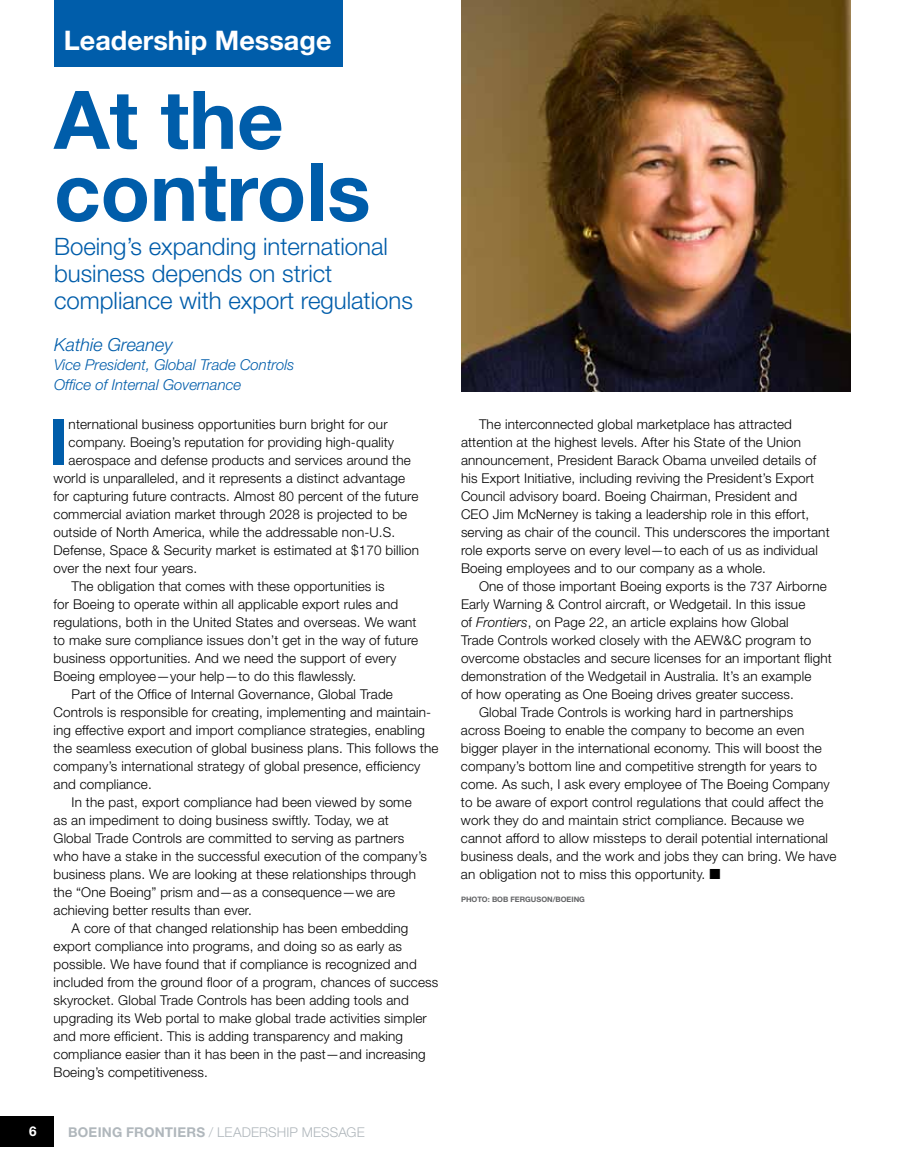
<style>
.page{position:relative;width:905px;height:1161px;background:#fff}
.page>*{position:absolute;margin:0;border:0;box-sizing:border-box;transform-origin:0 0}
.t1{font:700 81px/72px "Helvetica Neue";color:#005daa}
.t2{font:700 63.9px "Helvetica Neue";color:#005daa}
.t3{font:700 27px "Helvetica Neue";color:#fff}
.t4{font:300 24px/27px "Helvetica Neue";color:#005daa}
.t5{font:italic 300 18px "Helvetica Neue";color:#005daa}
.t6{font:italic 300 15px/19.5px "Helvetica Neue";color:#005daa}
.t7{font:300 13.5px/18px "Helvetica Neue";letter-spacing:.01em;color:#000}
.t8{font:300 13.5px "Helvetica Neue";letter-spacing:.01em;color:#b0b7bc}
.t9{font:700 13.5px "Helvetica Neue";color:#fff}
.t10{font:700 7.5px "Helvetica Neue";color:#636466}
.s1{font-weight:700}
.s2{font-style:italic}
</style>
<div class="page">
<div style="left:0;top:1116px;width:54px;height:31px;background:#000"></div>
<img style="left:461px;top:0;width:390px;height:391px">
<div style="left:54px;top:0;width:288px;height:67px;background:#005daa"></div>
<h3 class="t3" style="left:64px;top:24px;width:269px">Leadership Message</h3>
<h1 class="t1" style="left:54px;top:82px;width:318px">At the controls</h1>
<h3 class="t4" style="left:54px;top:233px;width:360px">Boeing’s expanding international business depends on strict compliance with export regulations</h3>
<h3 class="t5" style="left:54px;top:333px;width:120px">Kathie Greaney</h3>
<p class="t6" style="left:54px;top:355px;width:242px">Vice President, Global Trade Controls<br>Office of Internal Governance</p>
<h2 class="t2" style="left:49px;top:403px;width:20px">I</h2>
<p class="t7" style="left:69px;top:415px;width:320px">nternational business opportunities burn bright for our</p>
<p class="t7" style="left:69px;top:433px;width:327px">company. Boeing’s reputation for providing high-quality</p>
<p class="t7" style="left:69px;top:451px;width:344px">aerospace and defense products and services around the</p>
<p class="t7" style="left:54px;top:469px;width:353px">world is unparalleled, and it represents a distinct advantage</p>
<p class="t7" style="left:54px;top:487px;width:366px">for capturing future contracts. Almost 80 percent of the future</p>
<p class="t7" style="left:54px;top:505px;width:355px">commercial aviation market through 2028 is projected to be</p>
<p class="t7" style="left:54px;top:523px;width:343px">outside of North America, while the addressable non-U.S.</p>
<p class="t7" style="left:54px;top:541px;width:367px">Defense, Space &amp; Security market is estimated at $170 billion</p>
<p class="t7" style="left:54px;top:559px;width:145px">over the next four years.</p>
<p class="t7" style="left:71px;top:577px;width:314px">The obligation that comes with these opportunities is</p>
<p class="t7" style="left:54px;top:595px;width:346px">for Boeing to operate within all applicable export rules and</p>
<p class="t7" style="left:54px;top:613px;width:364px">regulations, both in the United States and overseas. We want</p>
<p class="t7" style="left:54px;top:631px;width:366px">to make sure compliance issues don’t get in the way of future</p>
<p class="t7" style="left:54px;top:649px;width:344px">business opportunities. And we need the support of every</p>
<p class="t7" style="left:54px;top:667px;width:304px">Boeing employee—your help—to do this flawlessly.</p>
<p class="t7" style="left:71px;top:685px;width:323px">Part of the Office of Internal Governance, Global Trade</p>
<p class="t7" style="left:54px;top:703px;width:379px">Controls is responsible for creating, implementing and maintain-</p>
<p class="t7" style="left:54px;top:721px;width:373px">ing effective export and import compliance strategies, enabling</p>
<p class="t7" style="left:54px;top:739px;width:386px">the seamless execution of global business plans. This follows the</p>
<p class="t7" style="left:54px;top:757px;width:368px">company’s international strategy of global presence, efficiency</p>
<p class="t7" style="left:54px;top:775px;width:100px">and compliance.</p>
<p class="t7" style="left:71px;top:793px;width:341px">In the past, export compliance had been viewed by some</p>
<p class="t7" style="left:54px;top:811px;width:337px">as an impediment to doing business swiftly. Today, we at</p>
<p class="t7" style="left:54px;top:829px;width:352px">Global Trade Controls are committed to serving as partners</p>
<p class="t7" style="left:54px;top:847px;width:375px">who have a stake in the successful execution of the company’s</p>
<p class="t7" style="left:54px;top:865px;width:364px">business plans. We are looking at these relationships through</p>
<p class="t7" style="left:54px;top:883px;width:343px">the “One Boeing” prism and—as a consequence—we are</p>
<p class="t7" style="left:54px;top:901px;width:200px">achieving better results than ever.</p>
<p class="t7" style="left:71px;top:919px;width:338px">A core of that changed relationship has been embedding</p>
<p class="t7" style="left:54px;top:937px;width:350px">export compliance into programs, and doing so as early as</p>
<p class="t7" style="left:54px;top:955px;width:365px">possible. We have found that if compliance is recognized and</p>
<p class="t7" style="left:54px;top:973px;width:386px">included from the ground floor of a program, chances of success</p>
<p class="t7" style="left:54px;top:991px;width:357px">skyrocket. Global Trade Controls has been adding tools and</p>
<p class="t7" style="left:54px;top:1009px;width:375px">upgrading its Web portal to make global trade activities simpler</p>
<p class="t7" style="left:54px;top:1027px;width:351px">and more efficient. This is adding transparency and making</p>
<p class="t7" style="left:54px;top:1045px;width:373px">compliance easier than it has been in the past—and increasing</p>
<p class="t7" style="left:54px;top:1063px;width:156px">Boeing’s competitiveness.</p>
<p class="t9" style="left:29px;top:1123px;width:9px">6</p>
<p class="t8" style="left:68px;top:1124px;width:298px"><span class="s1">BOEING FRONTIERS</span> / LEADERSHIP MESSAGE</p>
<p class="t7" style="left:461px;top:415px;width:370px;text-indent:18px">The interconnected global marketplace has attracted attention at the highest levels. After his State of the Union announcement, President Barack Obama unveiled details of his Export Initiative, including reviving the President’s Export Council advisory board. Boeing Chairman, President and<br>CEO Jim McNerney is taking a leadership role in this effort, serving as chair of the council. This underscores the important role exports serve on every level—to each of us as individual Boeing employees and to our company as a whole.</p>
<p class="t7" style="left:479px;top:577px;width:349px">One of those important Boeing exports is the 737 Airborne</p>
<p class="t7" style="left:461px;top:595px;width:346px">Early Warning &amp; Control aircraft, or Wedgetail. In this issue</p>
<p class="t7" style="left:461px;top:613px;width:329px">of <span class="s2">Frontiers</span>, on Page 22, an article explains how Global</p>
<p class="t7" style="left:461px;top:631px;width:352px">Trade Controls worked closely with the AEW&amp;C program to</p>
<p class="t7" style="left:461px;top:649px;width:372px">overcome obstacles and secure licenses for an important flight</p>
<p class="t7" style="left:461px;top:667px;width:352px">demonstration of the Wedgetail in Australia. It’s an example</p>
<p class="t7" style="left:461px;top:685px;width:334px">of how operating as One Boeing drives greater success.</p>
<p class="t7" style="left:479px;top:703px;width:316px">Global Trade Controls is working hard in partnerships</p>
<p class="t7" style="left:461px;top:721px;width:345px">across Boeing to enable the company to become an even</p>
<p class="t7" style="left:461px;top:739px;width:362px">bigger player in the international economy. This will boost the</p>
<p class="t7" style="left:461px;top:757px;width:357px">company’s bottom line and competitive strength for years to</p>
<p class="t7" style="left:461px;top:775px;width:370px">come. As such, I ask every employee of The Boeing Company</p>
<p class="t7" style="left:461px;top:793px;width:364px">to be aware of export control regulations that could affect the</p>
<p class="t7" style="left:461px;top:811px;width:344px">work they do and maintain strict compliance. Because we</p>
<p class="t7" style="left:461px;top:829px;width:368px">cannot afford to allow missteps to derail potential international</p>
<p class="t7" style="left:461px;top:847px;width:377px">business deals, and the work and jobs they can bring. We have</p>
<p class="t7" style="left:461px;top:865px;width:261px">an obligation not to miss this opportunity. ■</p>
<p class="t10" style="left:461px;top:894px;width:125px">PHOTO: BOB FERGUSON/BOEING</p>
</div>
